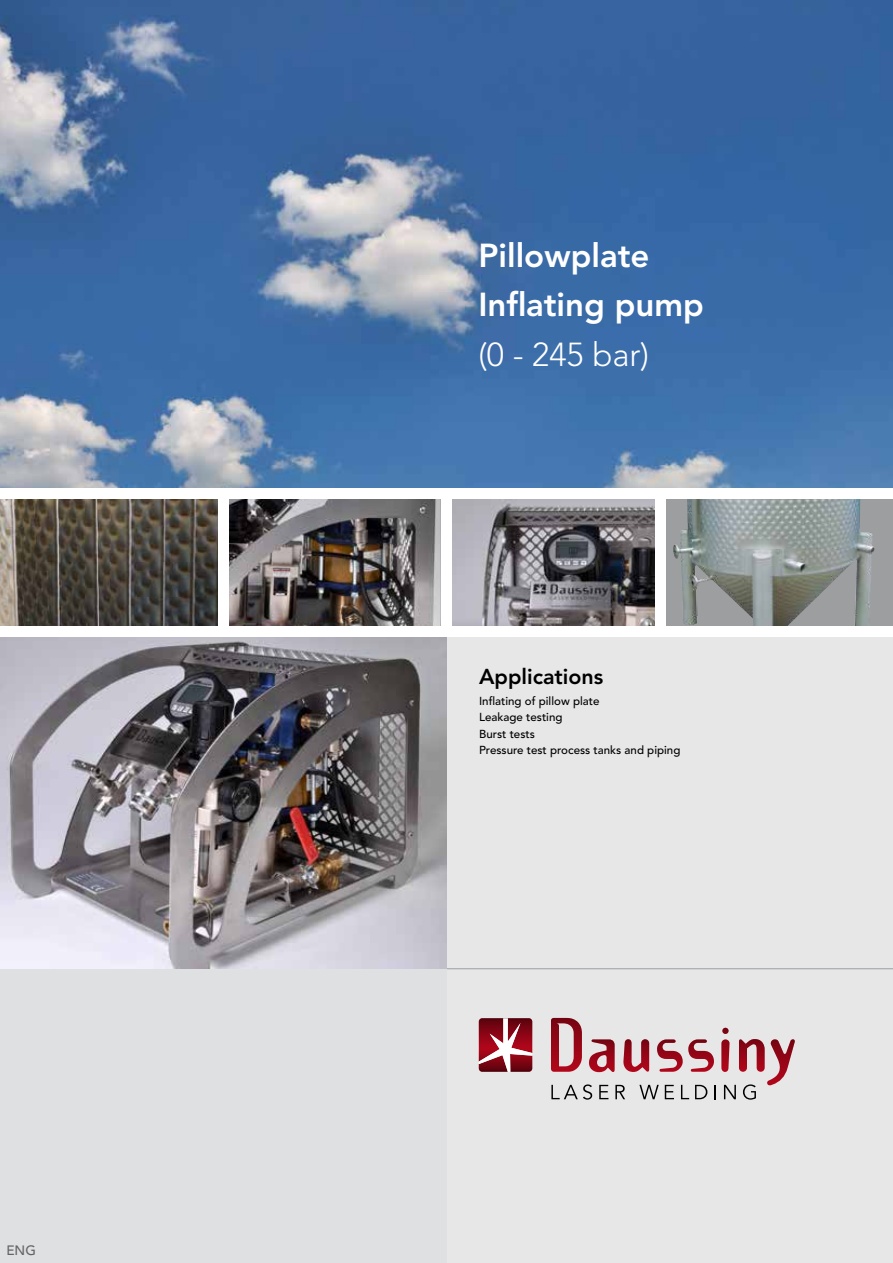
<style>
.page{position:relative;width:893px;height:1263px;background:#fff}
.page>*{position:absolute;margin:0;border:0;box-sizing:border-box;transform-origin:0 0}
.t1{font:800 33px/49.5px "Avenir LT Std";color:#fff}
.t2{font:300 33px "Avenir LT Std";color:#fff}
.t3{font:800 21.45px "Avenir LT Std";color:#000}
.t4{font:500 13.5px "Avenir LT Std";color:#646467}
.t5{font:500 11.55px/16.5px "Avenir LT Std";color:#000}
</style>
<div class="page">
<img style="left:0;top:499px;width:441px;height:127px">
<img style="left:452px;top:499px;width:203px;height:127px">
<div style="left:665px;top:499px;width:228px;height:127px;background:#9c9e9f"></div>
<img style="left:673px;top:499px;width:202px;height:127px">
<div style="left:0;top:633px;width:893px;height:630px;background:#e7e7e8"></div>
<img style="left:0;top:0;width:893px;height:488px">
<hr style="left:0;top:968px;width:893px;height:1px;background:#9c9e9f">
<div style="left:0;top:756px;width:446px;height:507px;background:#dfe0e1"></div>
<svg style="left:479px;top:1018px;width:53px;height:54px;background:#9f414c"></svg>
<svg style="left:551px;top:1018px;width:244px;height:82px"></svg>
<div style="left:655px;top:488px;width:11px;height:149px;background:#fff"></div>
<img style="left:0;top:637px;width:446px;height:332px">
<div style="left:218px;top:497px;width:11px;height:137px;background:#fff"></div>
<div style="left:0;top:626px;width:893px;height:11px;background:#fff"></div>
<p class="t4" style="left:6px;top:1243px;width:31px">ENG</p>
<h1 class="t1" style="left:478px;top:231px;width:227px">Pillowplate<br>Inflating pump</h1>
<h1 class="t2" style="left:478px;top:335px;width:172px">(0 - 245 bar)</h1>
<h2 class="t3" style="left:479px;top:664px;width:126px">Applications</h2>
<p class="t5" style="left:479px;top:693px;width:203px">Inflating of pillow plate<br>Leakage testing<br>Burst tests<br>Pressure test process tanks and piping</p>
</div>
